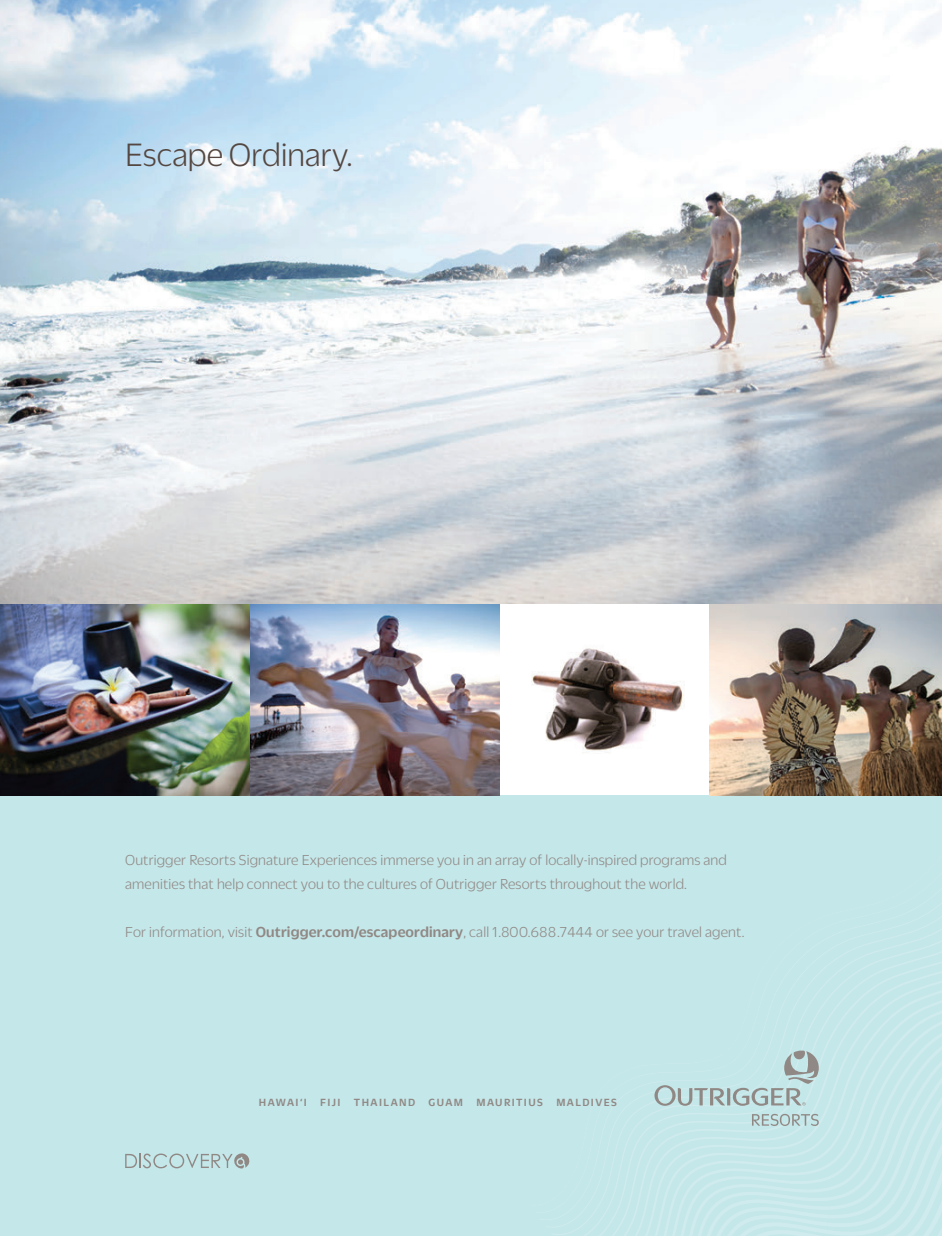
<style>
.page{position:relative;width:942px;height:1236px;background:#fff}
.page>*{position:absolute;margin:0;border:0;box-sizing:border-box;transform-origin:0 0}
.t1{font:300 35px "Duplicate Sans";letter-spacing:.005em;color:#554741}
.t2{font:300 15.62px/23.8px "Duplicate Sans";letter-spacing:.01em;color:#908884}
.t3{font:500 11.25px "Duplicate Sans";color:#908884}
.s1{font-weight:500}
</style>
<div class="page">
<div style="left:0;top:795px;width:941px;height:440px;background:#c4e7e9"></div>
<svg style="left:555px;top:795px;width:386px;height:440px"></svg>
<img style="left:709px;top:603px;width:232px;height:192px">
<img style="left:0;top:603px;width:499px;height:192px">
<img style="left:531px;top:648px;width:152px;height:105px">
<img style="left:0;top:0;width:941px;height:603px">
<svg style="left:125px;top:1153px;width:125px;height:15px"></svg>
<svg style="left:590px;top:1050px;width:352px;height:186px"></svg>
<h1 class="t1" style="left:125px;top:133px;width:229px">Escape Ordinary.</h1>
<p class="t2" style="left:125px;top:847px;width:603px">Outrigger Resorts Signature Experiences immerse you in an array of locally-inspired programs and amenities that help connect you to the cultures of Outrigger Resorts throughout the world.</p>
<p class="t2" style="left:125px;top:918px;width:620px">For information, visit <span class="s1">Outrigger.com/escapeordinary</span>, call 1.800.688.7444 or see your travel agent.</p>
<p class="t3" style="left:259px;top:1094px;width:49px">HAWAI‘I</p>
<p class="t3" style="left:320px;top:1094px;width:21px">FIJI</p>
<p class="t3" style="left:354px;top:1094px;width:110px">THAILAND GUAM</p>
<p class="t3" style="left:476px;top:1094px;width:142px">MAURITIUS MALDIVES</p>
</div>
